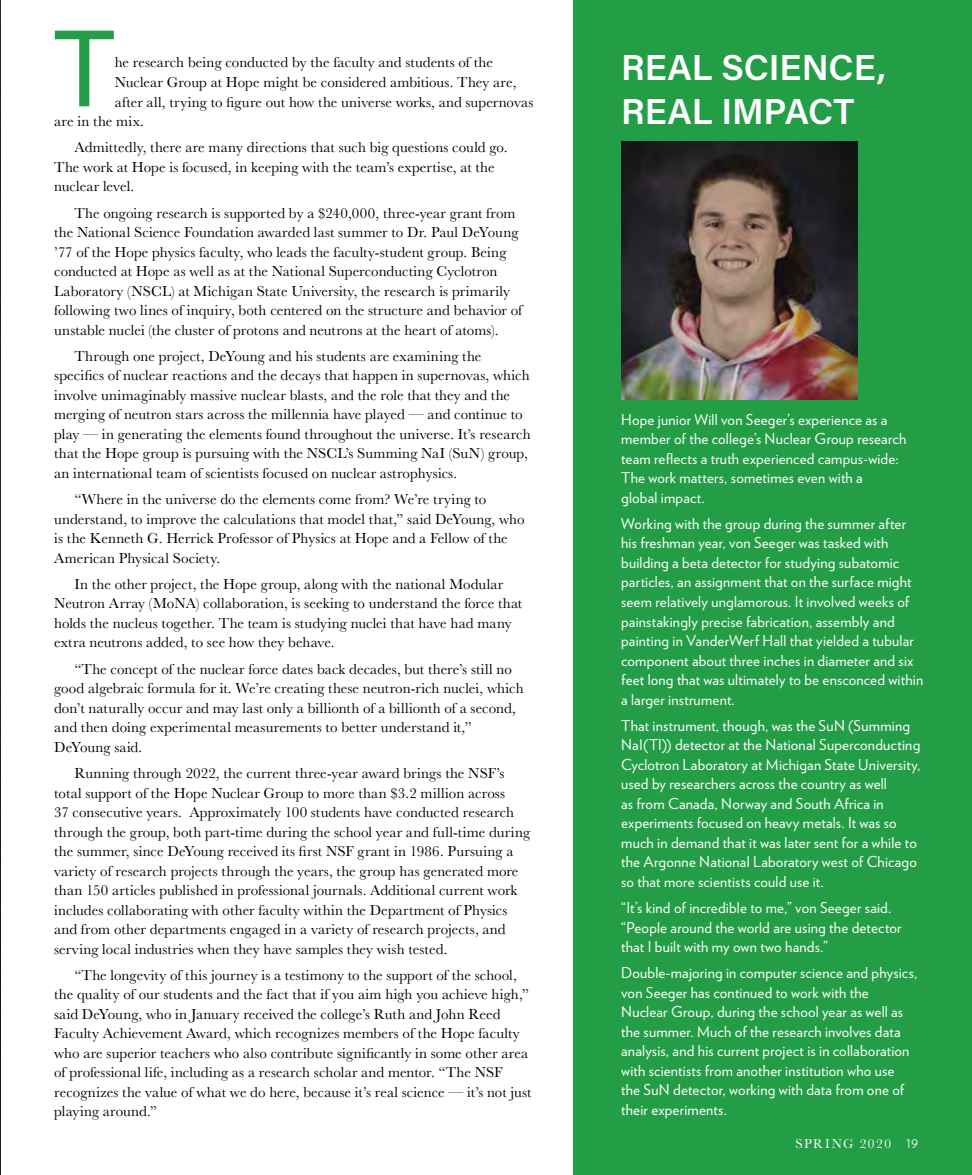
<style>
.page{position:relative;width:972px;height:1175px;background:#fff}
.page>*{position:absolute;margin:0;border:0;box-sizing:border-box;transform-origin:0 0}
.t1{font:108.75px "Acumin Pro";color:#239e46}
.t2{font:600 36px "Acumin Pro";letter-spacing:-.005em;color:#fff}
.t3{font:15px/19.5px "Baskerville";letter-spacing:.005em;color:#000}
.t4{font:15px/19.5px "Verlag";letter-spacing:.01em;color:#fff}
.t5{font:13.5px "Baskerville";letter-spacing:.11em;color:#fff}
.s1{font-family:"Verlag";font-weight:300;font-size:15px}
</style>
<div class="page">
<div style="left:574px;top:0;width:398px;height:1174px;background:#239e46"></div>
<img style="left:0;top:0;width:1px;height:1174px">
<img style="left:621px;top:141px;width:236px;height:259px">
<h1 class="t1" style="left:54px;top:-7px;width:62px">T</h1>
<p class="t3" style="left:115px;top:53px;width:380px">he research being conducted by the faculty and students of the</p>
<p class="t3" style="left:115px;top:73px;width:403px">Nuclear Group at Hope might be considered ambitious. They are,</p>
<p class="t3" style="left:115px;top:92px;width:420px">after all, trying to figure out how the universe works, and supernovas</p>
<p class="t3" style="left:54px;top:112px;width:91px">are in the mix.</p>
<p class="t3" style="left:54px;top:138px;width:455px;text-indent:20px">Admittedly, there are many directions that such big questions could go.<br>The work at Hope is focused, in keeping with the team’s expertise, at the nuclear level.</p>
<p class="t3" style="left:54px;top:203px;width:470px;text-indent:20px">The ongoing research is supported by a $240,000, three-year grant from the National Science Foundation awarded last summer to Dr. Paul DeYoung ’77 of the Hope physics faculty, who leads the faculty-student group. Being conducted at Hope as well as at the National Superconducting Cyclotron Laboratory (NSCL) at Michigan State University, the research is primarily following two lines of inquiry, both centered on the structure and behavior of unstable nuclei (the cluster of protons and neutrons at the heart of atoms).</p>
<p class="t3" style="left:54px;top:346px;width:478px;text-indent:20px">Through one project, DeYoung and his students are examining the specifics of nuclear reactions and the decays that happen in supernovas, which involve unimaginably massive nuclear blasts, and the role that they and the merging of neutron stars across the millennia have played — and continue to play — in generating the elements found throughout the universe. It’s research that the Hope group is pursuing with the NSCL’s Summing NaI (SuN) group, an international team of scientists focused on nuclear astrophysics.</p>
<p class="t3" style="left:54px;top:490px;width:472px;text-indent:20px">“Where in the universe do the elements come from? We’re trying to understand, to improve the calculations that model that,” said DeYoung, who is the Kenneth G. Herrick Professor of Physics at Hope and a Fellow of the American Physical Society.</p>
<p class="t3" style="left:54px;top:574px;width:470px;text-indent:20px">In the other project, the Hope group, along with the national Modular Neutron Array (MoNA) collaboration, is seeking to understand the force that holds the nucleus together. The team is studying nuclei that have had many extra neutrons added, to see how they behave.</p>
<p class="t3" style="left:54px;top:659px;width:471px;text-indent:20px">“The concept of the nuclear force dates back decades, but there’s still no good algebraic formula for it. We’re creating these neutron-rich nuclei, which don’t naturally occur and may last only a billionth of a billionth of a second, and then doing experimental measurements to better understand it,” DeYoung said.</p>
<p class="t3" style="left:54px;top:763px;width:477px;text-indent:20px">Running through 2022, the current three-year award brings the NSF’s total support of the Hope Nuclear Group to more than $3.2 million across<br>37 consecutive years. Approximately 100 students have conducted research through the group, both part-time during the school year and full-time during the summer, since DeYoung received its first NSF grant in 1986. Pursuing a variety of research projects through the years, the group has generated more than 150 articles published in professional journals. Additional current work includes collaborating with other faculty within the Department of Physics and from other departments engaged in a variety of research projects, and serving local industries when they have samples they wish tested.</p>
<p class="t3" style="left:54px;top:965px;width:479px;text-indent:20px">“The longevity of this journey is a testimony to the support of the school, the quality of our students and the fact that if you aim high you achieve high,” said DeYoung, who in January received the college’s Ruth and John Reed Faculty Achievement Award, which recognizes members of the Hope faculty who are superior teachers who also contribute significantly in some other area of professional life, including as a research scholar and mentor. “The NSF recognizes the value of what we do here, because it’s real science — it’s not just playing around.”</p>
<h2 class="t2" style="left:621px;top:43px;width:266px">REAL SCIENCE,</h2>
<h2 class="t2" style="left:621px;top:86px;width:235px">REAL IMPACT</h2>
<p class="t4" style="left:621px;top:409px;width:287px">Hope junior Will von Seeger’s experience as a member of the college’s Nuclear Group research team reflects a truth experienced campus-wide:<br>The work matters, sometimes even with a<br>global impact.</p>
<p class="t4" style="left:621px;top:513px;width:304px">Working with the group during the summer after his freshman year, von Seeger was tasked with building a beta detector for studying subatomic particles, an assignment that on the surface might seem relatively unglamorous. It involved weeks of painstakingly precise fabrication, assembly and painting in VanderWerf Hall that yielded a tubular component about three inches in diameter and six feet long that was ultimately to be ensconced within a larger instrument.</p>
<p class="t4" style="left:621px;top:715px;width:301px">That instrument, though, was the SuN (Summing NaI(Tl)) detector at the National Superconducting Cyclotron Laboratory at Michigan State University, used by researchers across the country as well<br>as from Canada, Norway and South Africa in experiments focused on heavy metals. It was so much in demand that it was later sent for a while to the Argonne National Laboratory west of Chicago so that more scientists could use it.</p>
<p class="t4" style="left:621px;top:897px;width:282px">“It’s kind of incredible to me,” von Seeger said. “People around the world are using the detector that I built with my own two hands.”</p>
<p class="t4" style="left:621px;top:962px;width:298px">Double-majoring in computer science and physics, von Seeger has continued to work with the Nuclear Group, during the school year as well as the summer. Much of the research involves data analysis, and his current project is in collaboration with scientists from another institution who use<br>the SuN detector, working with data from one of their experiments.</p>
<p class="t5" style="left:795px;top:1135px;width:124px">SPRING 2020 <span class="s1">19</span></p>
</div>
